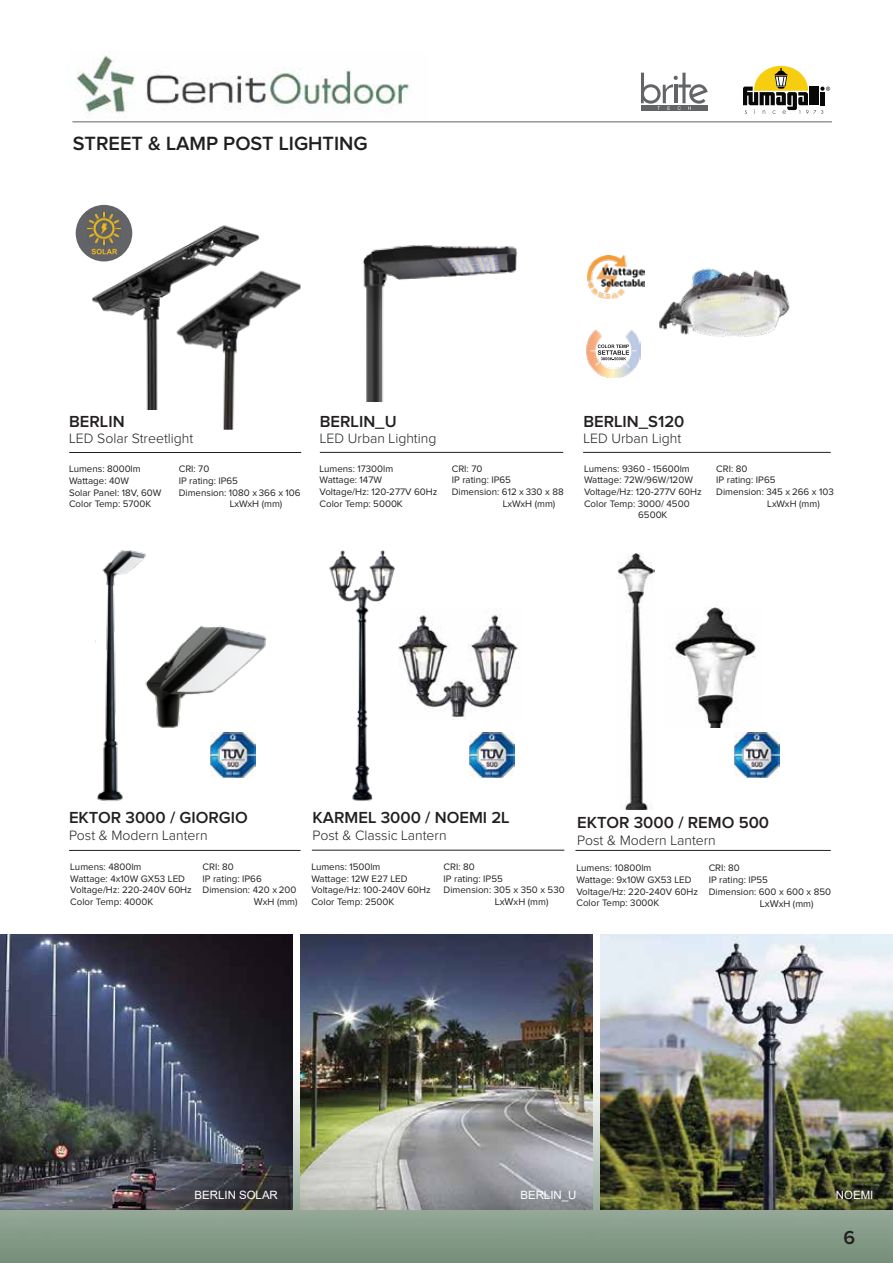
<style>
.page{position:relative;width:893px;height:1263px;background:#fff}
.page>*{position:absolute;margin:0;border:0;box-sizing:border-box;transform-origin:0 0}
.t1{font:600 19.8px "Proxima Nova";color:#231f20}
.t2{font:600 19.5px "Proxima Nova";color:#231f20}
.t3{font:600 16.65px "Proxima Nova";color:#231f20}
.t4{font:300 14.1px "Proxima Nova";color:#231f20}
.t5{font:11.4px "Arial";color:#fff}
.t6{font:9.75px/11.7px "Proxima Nova";color:#231f20}
.s1{font-size:10.2px}
</style>
<div class="page">
<img style="left:0;top:1033px;width:893px;height:230px">
<img style="left:601px;top:934px;width:292px;height:276px">
<img style="left:300px;top:934px;width:293px;height:276px">
<img style="left:0;top:934px;width:292px;height:276px">
<img style="left:363px;top:245px;width:154px;height:157px">
<hr style="left:320px;top:452px;width:243px;height:1px;background:#231f20">
<div style="left:76px;top:205px;width:56px;height:56px;background:#636467;border-radius:50%"></div>
<img style="left:88px;top:212px;width:26px;height:26px">
<hr style="left:69px;top:452px;width:232px;height:1px;background:#231f20">
<img style="left:90px;top:218px;width:170px;height:191px">
<img style="left:174px;top:263px;width:127px;height:167px">
<div style="left:641px;top:105px;width:67px;height:6px;background:#636467"></div>
<svg style="left:641px;top:73px;width:67px;height:37px"></svg>
<hr style="left:72px;top:122px;width:760px;height:1px;background:#616264">
<img style="left:96px;top:550px;width:50px;height:251px">
<img style="left:142px;top:610px;width:125px;height:129px">
<img style="left:211px;top:732px;width:44px;height:45px">
<hr style="left:69px;top:850px;width:232px;height:1px;background:#231f20">
<svg style="left:743px;top:66px;width:87px;height:48px"></svg>
<img style="left:659px;top:268px;width:131px;height:69px">
<img style="left:588px;top:256px;width:57px;height:42px">
<img style="left:586px;top:330px;width:54px;height:48px">
<svg style="left:597px;top:341px;width:32px;height:24px"></svg>
<hr style="left:583px;top:452px;width:248px;height:1px;background:#231f20">
<img style="left:470px;top:732px;width:44px;height:45px">
<hr style="left:312px;top:850px;width:252px;height:1px;background:#231f20">
<img style="left:329px;top:550px;width:67px;height:251px">
<img style="left:390px;top:608px;width:128px;height:111px">
<img style="left:735px;top:732px;width:44px;height:45px">
<img style="left:618px;top:554px;width:36px;height:256px">
<img style="left:670px;top:607px;width:86px;height:120px">
<hr style="left:575px;top:850px;width:256px;height:1px;background:#231f20">
<img style="left:76px;top:55px;width:334px;height:63px">
<h1 class="t1" style="left:73px;top:135px;width:296px">STREET &amp; LAMP POST LIGHTING</h1>
<h3 class="t3" style="left:69px;top:413px;width:57px">BERLIN</h3>
<h3 class="t4" style="left:69px;top:432px;width:126px">LED Solar Streetlight</h3>
<p class="t6" style="left:69px;top:463px;width:94px">Lumens: 8000lm<br>Wattage: 40W<br>Solar Panel: 18V, 60W<br>Color Temp: 5700K</p>
<p class="t6" style="left:179px;top:463px;width:32px">CRI: 70</p>
<p class="t6" style="left:179px;top:475px;width:61px">IP rating: IP65</p>
<p class="t6" style="left:179px;top:487px;width:123px">Dimension: 1080 x 366 x 106</p>
<p class="t6" style="left:230px;top:498px;width:54px">LxWxH (mm)</p>
<h3 class="t3" style="left:320px;top:413px;width:78px">BERLIN_U</h3>
<h3 class="t4" style="left:320px;top:432px;width:118px">LED Urban Lighting</h3>
<p class="t6" style="left:319px;top:463px;width:119px">Lumens: 17300lm<br>Wattage: 147W<br>Voltage/Hz: 120-277V 60Hz<br>Color Temp: 5000K</p>
<p class="t6" style="left:452px;top:463px;width:32px">CRI: 70</p>
<p class="t6" style="left:452px;top:474px;width:61px">IP rating: IP65</p>
<p class="t6" style="left:452px;top:486px;width:113px">Dimension: 612 x 330 x 88</p>
<p class="t6" style="left:503px;top:498px;width:54px">LxWxH (mm)</p>
<h3 class="t3" style="left:583px;top:413px;width:103px">BERLIN_S120</h3>
<h3 class="t4" style="left:583px;top:432px;width:99px">LED Urban Light</h3>
<p class="t6" style="left:584px;top:463px;width:107px">Lumens: 9360 - 15600lm</p>
<p class="t6" style="left:584px;top:474px;width:110px">Wattage: 72W/96W/120W</p>
<p class="t6" style="left:584px;top:486px;width:119px">Voltage/Hz: 120-277V 60Hz</p>
<p class="t6" style="left:584px;top:498px;width:107px">Color Temp: 3000/ 4500</p>
<p class="t6" style="left:638px;top:510px;width:31px">6500K</p>
<p class="t6" style="left:716px;top:463px;width:33px">CRI: 80</p>
<p class="t6" style="left:716px;top:474px;width:61px">IP rating: IP65</p>
<p class="t6" style="left:716px;top:486px;width:119px">Dimension: 345 x 266 x 103</p>
<p class="t6" style="left:767px;top:498px;width:54px">LxWxH (mm)</p>
<h3 class="t3" style="left:69px;top:810px;width:180px">EKTOR 3000 / GIORGIO</h3>
<h3 class="t4" style="left:69px;top:829px;width:140px">Post &amp; Modern Lantern</h3>
<p class="t6" style="left:70px;top:861px;width:123px">Lumens: 4800lm<br>Wattage: 4x10W GX53 LED<br>Voltage/Hz: 220-240V 60Hz<br>Color Temp: 4000K</p>
<p class="t6" style="left:203px;top:861px;width:33px">CRI: 80</p>
<p class="t6" style="left:203px;top:873px;width:61px">IP rating: IP66</p>
<p class="t6" style="left:203px;top:884px;width:95px">Dimension: 420 x 200</p>
<p class="t6" style="left:254px;top:897px;width:45px"><span class="s1">W</span>xH (mm)</p>
<h3 class="t3" style="left:313px;top:810px;width:199px">KARMEL 3000 / NOEMI 2L</h3>
<h3 class="t4" style="left:313px;top:829px;width:136px">Post &amp; Classic Lantern</h3>
<p class="t6" style="left:311px;top:861px;width:121px">Lumens: 1500lm<br>Wattage: 12W E27 LED<br>Voltage/Hz: 100-240V 60Hz<br>Color Temp: 2500K</p>
<p class="t6" style="left:444px;top:861px;width:33px">CRI: 80</p>
<p class="t6" style="left:444px;top:873px;width:61px">IP rating: IP55</p>
<p class="t6" style="left:444px;top:884px;width:123px">Dimension: 305 x 350 x 530</p>
<p class="t6" style="left:495px;top:897px;width:55px"><span class="s1">LxW</span>xH (mm)</p>
<h3 class="t3" style="left:577px;top:814px;width:193px">EKTOR 3000 / REMO 500</h3>
<h3 class="t4" style="left:577px;top:833px;width:140px">Post &amp; Modern Lantern</h3>
<p class="t6" style="left:576px;top:863px;width:123px">Lumens: 10800lm<br>Wattage: 9x10W GX53 LED<br>Voltage/Hz: 220-240V 60Hz<br>Color Temp: 3000K</p>
<p class="t6" style="left:709px;top:863px;width:33px">CRI: 80</p>
<p class="t6" style="left:709px;top:874px;width:61px">IP rating: IP55</p>
<p class="t6" style="left:709px;top:886px;width:124px">Dimension: 600 x 600 x 850</p>
<p class="t6" style="left:760px;top:898px;width:55px"><span class="s1">LxW</span>xH (mm)</p>
<p class="t5" style="left:195px;top:1187px;width:85px">BERLIN SOLAR</p>
<p class="t5" style="left:520px;top:1187px;width:57px">BERLIN_U</p>
<p class="t5" style="left:836px;top:1187px;width:39px">NOEMI</p>
<h2 class="t2" style="left:843px;top:1229px;width:13px">6</h2>
</div>
